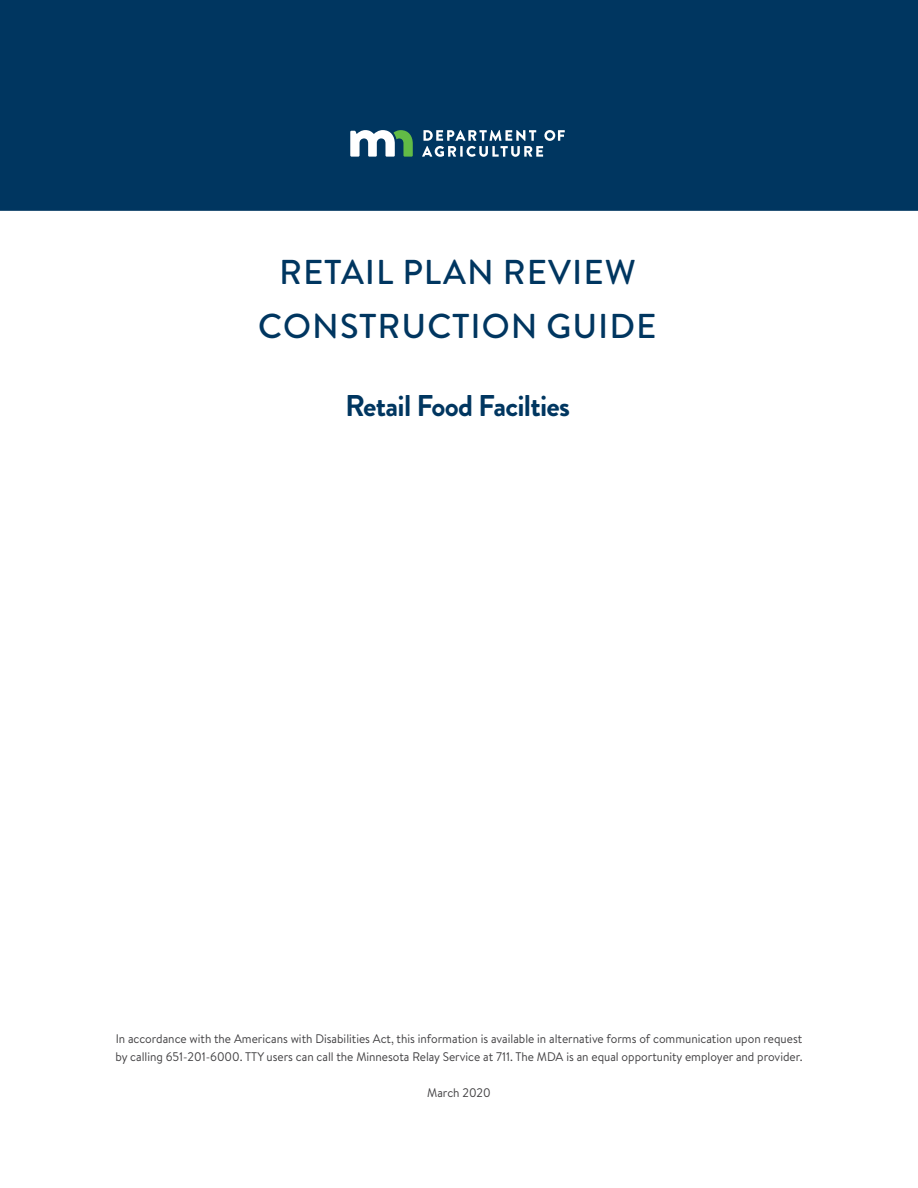
<style>
.page{position:relative;width:918px;height:1188px;background:#fff}
.page>*{position:absolute;margin:0;border:0;box-sizing:border-box;transform-origin:0 0}
.t1{font:500 34.5px/54px "Brandon Grotesque";letter-spacing:.03em;color:#003660;text-align:center}
.H1_Subtitle{font:700 30px "Brandon Grotesque";letter-spacing:-.025em;color:#003660}
.footer_brandon{font:12.45px/18px "Brandon Text";color:#414042;scale:.95 1}
</style>
<div class="page">
<div style="left:0;top:0;width:918px;height:211px;background:#003660"></div>
<svg style="left:350px;top:130px;width:63px;height:27px"></svg>
<svg style="left:422px;top:130px;width:143px;height:27px"></svg>
<h1 class="t1" style="left:258px;top:245px;width:400px">RETAIL PLAN REVIEW<br>CONSTRUCTION GUIDE</h1>
<h1 class="H1_Subtitle" style="left:345px;top:384px;width:227px">Retail Food Facilties</h1>
<p class="footer_brandon" style="left:115px;top:1030px;width:725px">In accordance with the Americans with Disabilities Act, this information is available in alternative forms of communication upon request by calling 651-201-6000. TTY users can call the Minnesota Relay Service at 711. The MDA is an equal opportunity employer and provider.</p>
<p class="footer_brandon" style="left:427px;top:1084px;width:68px">March 2020</p>
</div>
